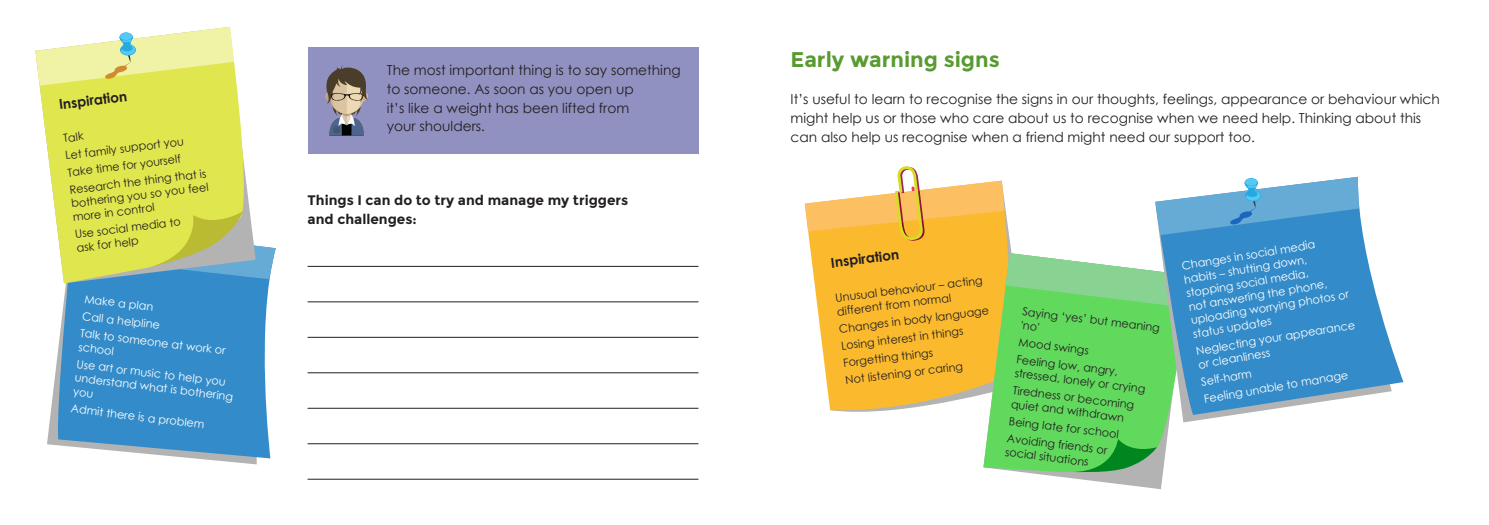
<style>
.page{position:relative;width:1489px;height:525px;background:#fff}
.page>*{position:absolute;margin:0;border:0;box-sizing:border-box;transform-origin:0 0}
.t1{font:700 21.25px "Montserrat";color:#589b31}
.t2{font:13.75px/18.8px "Century Gothic";color:#231f20}
.t3{font:700 13.75px "Montserrat";color:#231f20}
.t4{font:700 13.75px "Century Gothic";color:#231f20}
.t5{font:11.25px/13.8px "Century Gothic";color:#231f20}
.t6{font:11.25px/13.8px "Century Gothic";color:#fff}
</style>
<div class="page">
<svg style="left:809px;top:199px;width:203px;height:213px;background:#f9c045"></svg>
<svg style="left:804px;top:166px;width:200px;height:76px"></svg>
<svg style="left:1022px;top:472px;width:141px;height:17px"></svg>
<svg style="left:983px;top:253px;width:202px;height:219px;background:#77d762"></svg>
<svg style="left:1005px;top:253px;width:150px;height:54px"></svg>
<svg style="left:1072px;top:438px;width:84px;height:35px;background:#50b957"></svg>
<svg style="left:1155px;top:415px;width:77px;height:7px"></svg>
<svg style="left:1155px;top:187px;width:248px;height:228px;fill:#338cc9"></svg>
<svg style="left:1155px;top:177px;width:203px;height:58px"></svg>
<div style="left:307px;top:47px;width:391px;height:106px;background:#9191c1"></div>
<svg style="left:325px;top:65px;width:43px;height:71px"></svg>
<svg style="left:47px;top:377px;width:210px;height:87px"></svg>
<svg style="left:55px;top:279px;width:216px;height:179px;background:#4595cb"></svg>
<svg style="left:39px;top:61px;width:213px;height:222px;background:#dfe668"></svg>
<svg style="left:70px;top:211px;width:206px;height:68px;background:#c1d07b"></svg>
<svg style="left:35px;top:27px;width:199px;height:59px"></svg>
<hr style="left:308px;top:372px;width:390px;height:1px;background:#231f20">
<hr style="left:308px;top:408px;width:390px;height:1px;background:#231f20">
<hr style="left:308px;top:301px;width:390px;height:1px;background:#231f20">
<hr style="left:308px;top:266px;width:390px;height:1px;background:#231f20">
<hr style="left:308px;top:443px;width:390px;height:1px;background:#231f20">
<hr style="left:308px;top:337px;width:390px;height:1px;background:#231f20">
<hr style="left:308px;top:478px;width:390px;height:1px;background:#231f20">
<p class="t4" style="left:58px;top:94px;width:70px;rotate:-7deg">Inspiration</p>
<p class="t5" style="left:62px;top:131px;width:22px;rotate:-7deg">Talk</p>
<p class="t5" style="left:65px;top:148px;width:121px;rotate:-7deg">Let family support you</p>
<p class="t5" style="left:67px;top:165px;width:116px;rotate:-7deg">Take time for yourself</p>
<p class="t5" style="left:69px;top:183px;width:140px;text-align:justify;rotate:-7deg">Research the thing that is bothering you so you feel more in control</p>
<p class="t5" style="left:74px;top:227px;width:108px;rotate:-7deg">Use social media to</p>
<p class="t5" style="left:76px;top:241px;width:64px;rotate:-7deg">ask for help</p>
<p class="t6" style="left:85px;top:291px;width:71px;rotate:7deg">Make a plan</p>
<p class="t6" style="left:83px;top:308px;width:80px;rotate:7deg">Call a helpline</p>
<p class="t6" style="left:81px;top:325px;width:148px;rotate:7deg">Talk to someone at work or school</p>
<p class="t6" style="left:77px;top:356px;width:161px;rotate:7deg">Use art or music to help you understand what is bothering you</p>
<p class="t6" style="left:72px;top:401px;width:136px;rotate:7deg">Admit there is a problem</p>
<p class="t2" style="left:387px;top:60px;width:295px">The most important thing is to say something to someone. As soon as you open up</p>
<p class="t2" style="left:387px;top:98px;width:244px">it’s like a weight has been lifted from</p>
<p class="t2" style="left:387px;top:117px;width:100px">your shoulders.</p>
<p class="t3" style="left:307px;top:192px;width:322px">Things I can do to try and manage my triggers</p>
<p class="t3" style="left:307px;top:210px;width:111px">and challenges:</p>
<p class="t1" style="left:790px;top:46px;width:211px">Early warning signs</p>
<p class="t2" style="left:790px;top:89px;width:650px">It’s useful to learn to recognise the signs in our thoughts, feelings, appearance or behaviour which might help us or those who care about us to recognise when we need help. Thinking about this can also help us recognise when a friend might need our support too.</p>
<p class="t4" style="left:829px;top:252px;width:70px;rotate:-7deg">Inspiration</p>
<p class="t5" style="left:834px;top:291px;width:150px;rotate:-7deg">Unusual behaviour – acting different from normal</p>
<p class="t5" style="left:838px;top:321px;width:152px;rotate:-7deg">Changes in body language</p>
<p class="t5" style="left:840px;top:339px;width:124px;rotate:-7deg">Losing interest in things</p>
<p class="t5" style="left:842px;top:356px;width:92px;rotate:-7deg">Forgetting things</p>
<p class="t5" style="left:844px;top:373px;width:120px;rotate:-7deg">Not listening or caring</p>
<p class="t5" style="left:1023px;top:304px;width:140px;rotate:7deg">Saying ‘yes’ but meaning 'no'</p>
<p class="t5" style="left:1019px;top:335px;width:72px;rotate:7deg">Mood swings</p>
<p class="t5" style="left:1017px;top:352px;width:133px;rotate:7deg">Feeling low, angry, stressed, lonely or crying</p>
<p class="t5" style="left:1013px;top:382px;width:124px;rotate:7deg">Tiredness or becoming quiet and withdrawn</p>
<p class="t5" style="left:1009px;top:413px;width:112px;rotate:7deg">Being late for school</p>
<p class="t5" style="left:1007px;top:430px;width:102px;rotate:7deg">Avoiding friends or social situations</p>
<p class="t6" style="left:1180px;top:258px;width:162px;rotate:-9deg">Changes in social media habits – shutting down, stopping social media,<br>not answering the phone, uploading worrying photos or status updates</p>
<p class="t6" style="left:1194px;top:343px;width:162px;rotate:-9deg">Neglecting your appearance or cleanliness</p>
<p class="t6" style="left:1200px;top:374px;width:52px;rotate:-9deg">Self-harm</p>
<p class="t6" style="left:1202px;top:391px;width:147px;rotate:-9deg">Feeling unable to manage</p>
</div>
